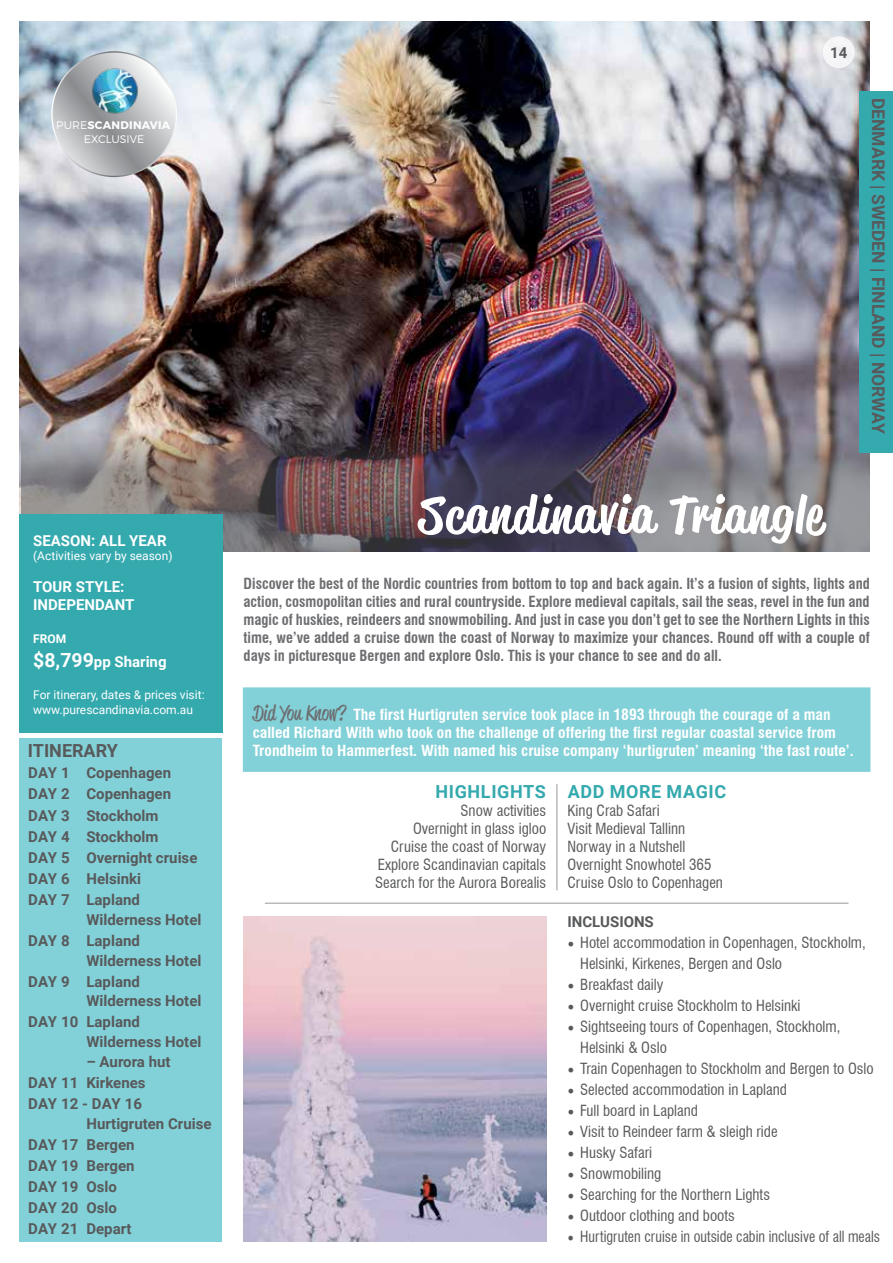
<style>
.page{position:relative;width:893px;height:1263px;background:#fff}
.page>*{position:absolute;margin:0;border:0;box-sizing:border-box;transform-origin:0 0}
.t1{font:500 50.7px "Reklame Script";letter-spacing:.03em;color:#fff}
.t2{font:700 18px "Roboto";letter-spacing:.035em;color:#34a9ae}
.t3{font:700 18px "Roboto";color:#58595b}
.t4{font:700 17.55px "Roboto";color:#58595b}
.t5{font:condensed 15px/18px "Swiss 721 BT";color:#58595b}
.t6{font:700 condensed 15px/18px "Swiss 721 BT";color:#6d6e71;text-align:justify}
.t7{font:700 15px/21.1px "Roboto";color:#58595b}
.t8{font:700 condensed 15px/18px "Swiss 721 BT";color:#fff;scale:1.04 1}
.t9{font:condensed 15px "Swiss 721 BT";color:#58595b;scale:.94 1}
.t10{font:700 15px/18px "Roboto";color:#fff}
.t11{font:12px/14.4px "Roboto";color:#fff}
.t12{font:700 12px "Roboto";color:#fff}
.t13{font:300 10.95px/13.6px "Montserrat";letter-spacing:.005em;color:#fff;text-align:center}
.s1{font-weight:700}
.s2{font-size:19.5px}
.s3{font-family:"Reklame Script";font-weight:400;font-stretch:normal;font-size:21px;color:#6d6e71}
.s4{font-family:"Minion Pro";font-stretch:normal;font-size:18px}
</style>
<div class="page">
<img style="left:19px;top:21px;width:851px;height:530px">
<div style="left:823px;top:36px;width:32px;height:32px;background:#f5f5f6;border-radius:50%"></div>
<div style="left:20px;top:738px;width:202px;height:504px;background:#83d1d8"></div>
<hr style="left:265px;top:902px;width:583px;height:2px;background:#58595b">
<hr style="left:556px;top:784px;width:2px;height:106px;background:#58595b">
<div style="left:244px;top:688px;width:626px;height:83px;background:#83d1d8"></div>
<div style="left:243px;top:687px;width:627px;height:85px;border:2px solid #83d1d8"></div>
<img style="left:21px;top:427px;width:848px;height:124px">
<div style="left:19px;top:514px;width:203px;height:219px;background:#34a9ae"></div>
<div style="left:859px;top:91px;width:34px;height:362px;background:#34a9ae"></div>
<img style="left:244px;top:916px;width:302px;height:325px">
<svg style="left:52px;top:52px;width:124px;height:124px;background:#b6b8ba"></svg>
<img style="left:89px;top:63px;width:51px;height:53px">
<p class="t13" style="left:56px;top:118px;width:115px">PURE<span class="s1">SCANDINAVIA<br></span>EXCLUSIVE</p>
<p class="t10" style="left:33px;top:531px;width:135px">SEASON: ALL YEAR</p>
<p class="t11" style="left:33px;top:548px;width:141px">(Activities vary by season)</p>
<p class="t10" style="left:33px;top:577px;width:103px">TOUR STYLE:<br>INDEPENDANT</p>
<p class="t12" style="left:33px;top:631px;width:35px">FROM</p>
<p class="t10" style="left:33px;top:652px;width:135px"><span class="s2">$8,799</span>pp Sharing</p>
<p class="t11" style="left:33px;top:687px;width:173px">For itinerary, dates &amp; prices visit: www.purescandinavia.com.au</p>
<p class="t3" style="left:28px;top:738px;width:91px">ITINERARY</p>
<p class="t7" style="left:28px;top:762px;width:171px">DAY 1 Copenhagen<br>DAY 2 Copenhagen<br>DAY 3 Stockholm<br>DAY 4 Stockholm<br>DAY 5 Overnight cruise<br>DAY 6 Helsinki<br>DAY 7 Lapland</p>
<p class="t7" style="left:28px;top:908px;width:175px;text-indent:58px">Wilderness Hotel<br>DAY 8 Lapland</p>
<p class="t7" style="left:28px;top:949px;width:175px;text-indent:58px">Wilderness Hotel<br>DAY 9 Lapland</p>
<p class="t7" style="left:28px;top:990px;width:175px;text-indent:58px">Wilderness Hotel<br>DAY 10 Lapland</p>
<p class="t7" style="left:86px;top:1031px;width:117px">Wilderness Hotel</p>
<p class="t7" style="left:28px;top:1050px;width:144px;text-indent:58px">– Aurora hut<br>DAY 11 Kirkenes<br>DAY 12 - DAY 16</p>
<p class="t7" style="left:28px;top:1112px;width:185px;text-indent:58px">Hurtigruten Cruise<br>DAY 17 Bergen<br>DAY 19 Bergen<br>DAY 19 Oslo<br>DAY 20 Oslo<br>DAY 21 Depart</p>
<p class="t7" style="left:841px;top:32px;width:19px">14</p>
<p class="t7" style="left:830px;top:41px;width:19px">14</p>
<p class="t4" style="left:890px;top:98px;width:337px;rotate:90deg">DENMARK | SWEDEN | FINLAND | NORWAY</p>
<h1 class="t1" style="left:419px;top:480px;width:406px">Scandinavia Triangle</h1>
<p class="t6" style="left:244px;top:575px;width:628px">Discover the best of the Nordic countries from bottom to top and back again. It’s a fusion of sights, lights and action, cosmopolitan cities and rural countryside. Explore medieval capitals, sail the seas, revel in the fun and magic of huskies, reindeers and snowmobiling. And just in case you don’t get to see the Northern Lights in this time, we’ve added a cruise down the coast of Norway to maximize your chances. Round off with a couple of days in picturesque Bergen and explore Oslo. This is your chance to see and do all.</p>
<p class="t8" style="left:253px;top:705px;width:579px"><span class="s3">Did You Know?</span> The first Hurtigruten service took place in 1893 through the courage of a man called Richard With who took on the challenge of offering the first regular coastal service from<br>Trondheim to Hammerfest. With named his cruise company ‘hurtigruten’ meaning ‘the fast route’.</p>
<p class="t2" style="left:435px;top:779px;width:112px">HIGHLIGHTS</p>
<p class="t5" style="left:375px;top:801px;width:173px;text-align:right">Snow activities<br>Overnight in glass igloo<br>Cruise the coast of Norway<br>Explore Scandinavian capitals<br>Search for the Aurora Borealis</p>
<p class="t2" style="left:568px;top:779px;width:160px">ADD MORE MAGIC</p>
<p class="t5" style="left:567px;top:801px;width:157px">King Crab Safari<br>Visit Medieval Tallinn<br>Norway in a Nutshell<br>Overnight Snowhotel 365<br>Cruise Oslo to Copenhagen</p>
<p class="t7" style="left:567px;top:911px;width:88px">INCLUSIONS</p>
<p class="t5" style="left:580px;top:932px;width:287px;line-height:21px;text-indent:-13px"><span class="s4">•</span> Hotel accommodation in Copenhagen, Stockholm,<br>Helsinki, Kirkenes, Bergen and Oslo</p>
<p class="t5" style="left:567px;top:976px;width:97px"><span class="s4">•</span> Breakfast daily</p>
<p class="t5" style="left:567px;top:997px;width:235px"><span class="s4">•</span> Overnight cruise Stockholm to Helsinki</p>
<p class="t5" style="left:580px;top:1016px;width:262px;line-height:21px;text-indent:-13px"><span class="s4">•</span> Sightseeing tours of Copenhagen, Stockholm,<br>Helsinki &amp; Oslo</p>
<p class="t5" style="left:567px;top:1059px;width:308px"><span class="s4">•</span> Train Copenhagen to Stockholm and Bergen to Oslo</p>
<p class="t5" style="left:567px;top:1080px;width:221px"><span class="s4">•</span> Selected accommodation in Lapland</p>
<p class="t5" style="left:567px;top:1101px;width:132px"><span class="s4">•</span> Full board in Lapland</p>
<p class="t5" style="left:567px;top:1122px;width:212px"><span class="s4">•</span> Visit to Reindeer farm &amp; sleigh ride</p>
<p class="t5" style="left:567px;top:1143px;width:86px"><span class="s4">•</span> Husky Safari</p>
<p class="t5" style="left:567px;top:1164px;width:95px"><span class="s4">•</span> Snowmobiling</p>
<p class="t5" style="left:567px;top:1185px;width:204px"><span class="s4">•</span> Searching for the Northern Lights</p>
<p class="t5" style="left:567px;top:1206px;width:169px"><span class="s4">•</span> Outdoor clothing and boots</p>
<p class="t9" style="left:567px;top:1227px;width:334px"><span class="s4">•</span> Hurtigruten cruise in outside cabin inclusive of all meals</p>
</div>
